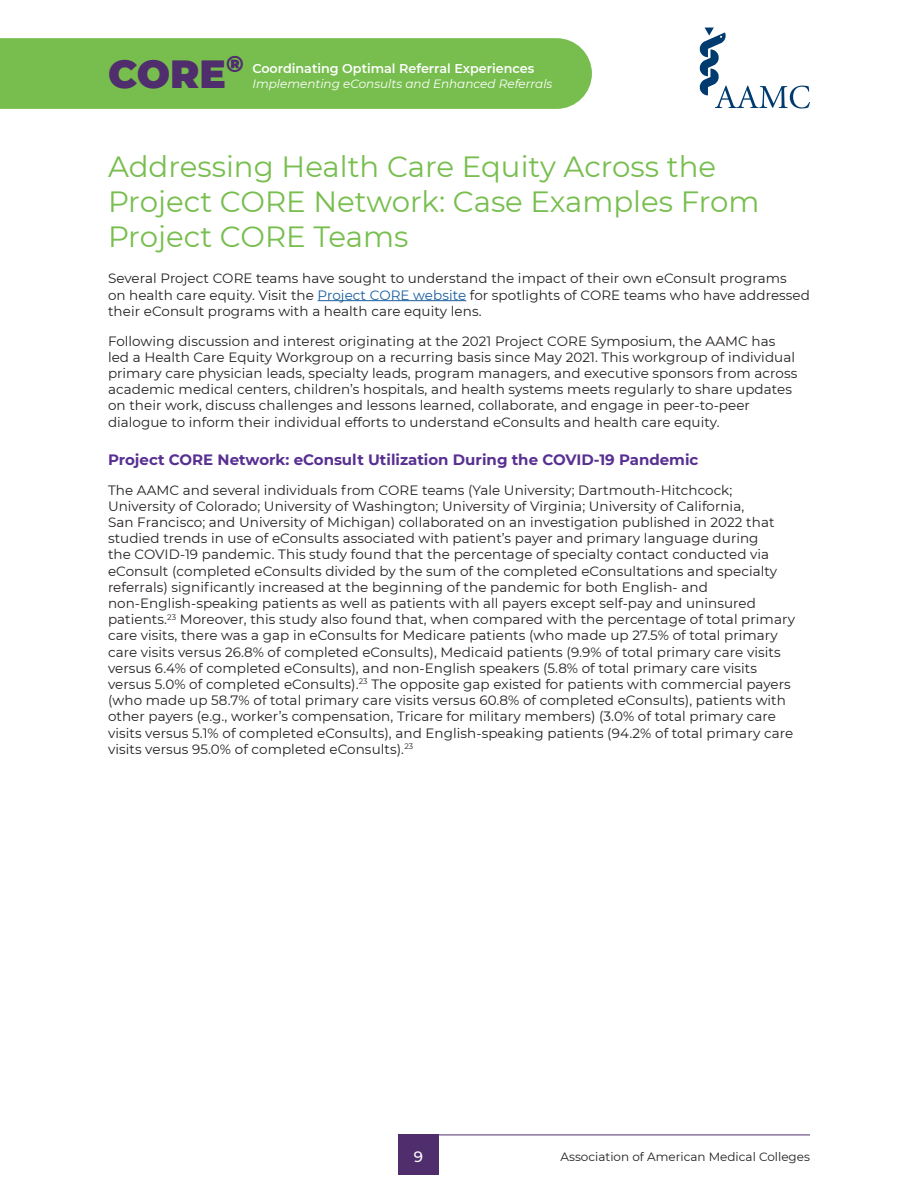
<style>
.page{position:relative;width:918px;height:1188px;background:#fff}
.page>*{position:absolute;margin:0;border:0;box-sizing:border-box;transform-origin:0 0}
.t1{font:900 39.45px "Montserrat";color:#502d6d}
.t2{font:29.25px/35.1px "Montserrat";color:#77be4e}
.t3{font:900 22.95px "Montserrat";color:#502d6d}
.t4{font:700 15px "Montserrat";color:#583092}
.t5{font:500 15px "Montserrat";color:#fff}
.Body_Copy{font:13.5px/16.2px "Montserrat";letter-spacing:.005em;color:#231f20}
.t6{font:600 12.75px "Montserrat";color:#fff}
.t7{font:italic 12px "Montserrat";color:#fff}
.t8{font:12px "Montserrat";color:#231f20}
.s1{color:#175d9e}
</style>
<div class="page">
<div style="left:0;top:38px;width:592px;height:71px;background:#77be4e"></div>
<div style="left:398px;top:1135px;width:41px;height:40px;background:#502d6d"></div>
<hr style="left:398px;top:1135px;width:412px;height:1px;background:#502d6d">
<svg style="left:700px;top:28px;width:110px;height:81px"></svg>
<hr style="left:318px;top:300px;width:148px;height:1px;background:#175d9e">
<h3 class="t3" style="left:226px;top:47px;width:19px">®</h3>
<h1 class="t1" style="left:108px;top:44px;width:120px">CORE</h1>
<p class="t6" style="left:252px;top:59px;width:283px">Coordinating Optimal Referral Experiences</p>
<p class="t7" style="left:252px;top:75px;width:302px">Implementing eConsults and Enhanced Referrals</p>
<h1 class="t2" style="left:108px;top:148px;width:653px">Addressing Health Care Equity Across the<br>Project CORE Network: Case Examples From<br>Project CORE Teams</h1>
<p class="Body_Copy" style="left:108px;top:270px;width:704px">Several Project CORE teams have sought to understand the impact of their own eConsult programs<br>on health care equity. Visit the <span class="s1">Project CORE website</span> for spotlights of CORE teams who have addressed their eConsult programs with a health care equity lens.</p>
<p class="Body_Copy" style="left:108px;top:332px;width:691px">Following discussion and interest originating at the 2021 Project CORE Symposium, the AAMC has led a Health Care Equity Workgroup on a recurring basis since May 2021. This workgroup of individual primary care physician leads, specialty leads, program managers, and executive sponsors from across academic medical centers, children’s hospitals, and health systems meets regularly to share updates on their work, discuss challenges and lessons learned, collaborate, and engage in peer-to-peer dialogue to inform their individual efforts to understand eConsults and health care equity.</p>
<h2 class="t4" style="left:108px;top:449px;width:592px">Project CORE Network: eConsult Utilization During the COVID-19 Pandemic</h2>
<p class="Body_Copy" style="left:108px;top:481px;width:689px">The AAMC and several individuals from CORE teams (Yale University; Dartmouth-Hitchcock; University of Colorado; University of Washington; University of Virginia; University of California,<br>San Francisco; and University of Michigan) collaborated on an investigation published in 2022 that studied trends in use of eConsults associated with patient’s payer and primary language during<br>the COVID-19 pandemic. This study found that the percentage of specialty contact conducted via eConsult (completed eConsults divided by the sum of the completed eConsultations and specialty referrals) significantly increased at the beginning of the pandemic for both English- and non-English-speaking patients as well as patients with all payers except self-pay and uninsured patients.<sup>23</sup> Moreover, this study also found that, when compared with the percentage of total primary care visits, there was a gap in eConsults for Medicare patients (who made up 27.5% of total primary care visits versus 26.8% of completed eConsults), Medicaid patients (9.9% of total primary care visits versus 6.4% of completed eConsults), and non-English speakers (5.8% of total primary care visits versus 5.0% of completed eConsults).<sup>23</sup> The opposite gap existed for patients with commercial payers (who made up 58.7% of total primary care visits versus 60.8% of completed eConsults), patients with other payers (e.g., worker’s compensation, Tricare for military members) (3.0% of total primary care visits versus 5.1% of completed eConsults), and English-speaking patients (94.2% of total primary care visits versus 95.0% of completed eConsults).<sup>23</sup></p>
<p class="t5" style="left:414px;top:1146px;width:11px">9</p>
<p class="t8" style="left:561px;top:1148px;width:251px">Association of American Medical Colleges</p>
</div>
